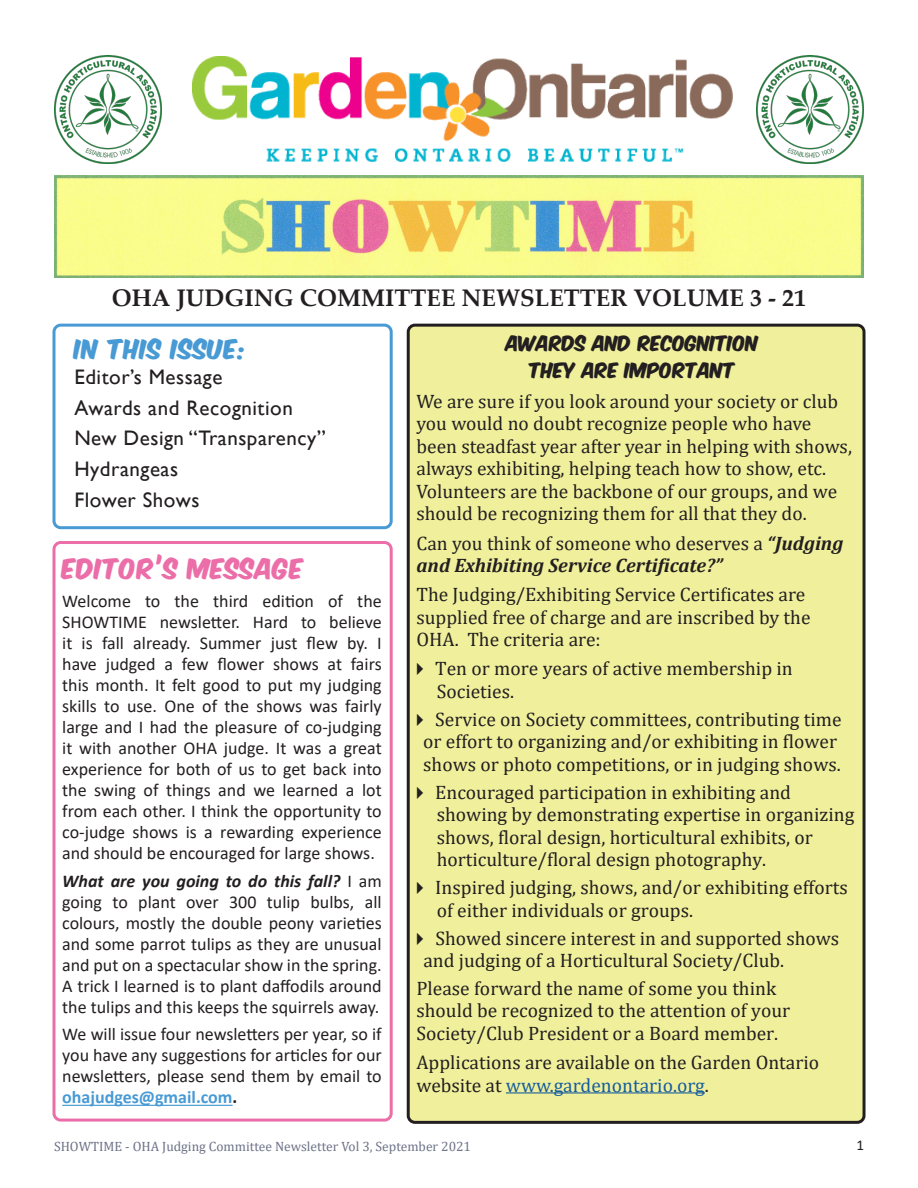
<style>
.page{position:relative;width:918px;height:1188px;background:#fff}
.page>*{position:absolute;margin:0;border:0;box-sizing:border-box;transform-origin:0 0}
.t1{font:700 24px "Palatino Linotype";color:#231f20}
.t2{font:24px "Komika Axis";letter-spacing:.025em;color:#ec6ea9}
.t3{font:23.1px "Komika Axis";letter-spacing:.025em;color:#489ad4}
.t4{font:21px "Gill Sans";letter-spacing:.025em;color:#231f20}
.t5{font:19.5px/22.5px "Cambria";color:#231f20}
.t6{font:italic 700 19.5px/22.5px "Cambria";color:#231f20}
.t7{font:18px/21px "Calibri";color:#231f20;text-align:justify}
.t8{font:18px "Komika Axis";color:#231f20}
.t9{font:15px "Calibri";color:#231f20}
.t10{font:13.5px "Cambria";color:#6d7388}
.s1{font-weight:400;font-style:normal}
.s2{color:#175d9e}
.s3{font-weight:700;font-style:italic}
.s4{font-weight:700;color:#489ad4}
.s5{font-weight:700}
</style>
<div class="page">
<img style="left:192px;top:56px;width:540px;height:105px">
<img style="left:54px;top:55px;width:108px;height:108px">
<img style="left:54px;top:175px;width:810px;height:103px">
<img style="left:756px;top:55px;width:108px;height:108px">
<div style="left:52px;top:324px;width:341px;height:205px;border:3px solid #489ad4;border-radius:7px"></div>
<hr style="left:62px;top:1105px;width:171px;height:1px;background:#489ad4">
<div style="left:52px;top:541px;width:341px;height:581px;border:3px solid #ec6ea9;border-radius:7px"></div>
<div style="left:408px;top:325px;width:456px;height:797px;background:#f0f09c;border-radius:7px"></div>
<hr style="left:506px;top:1092px;width:199px;height:1px;background:#175d9e">
<div style="left:407px;top:324px;width:459px;height:800px;border:3px solid #231f20;border-radius:7px"></div>
<p class="t1" style="left:112px;top:280px;width:696px">OHA JUDGING COMMITTEE NEWSLETTER VOLUME 3 - 21</p>
<p class="t3" style="left:74px;top:338px;width:174px">IN THIS ISSUE:</p>
<p class="t4" style="left:74px;top:365px;width:150px">Editor’s Message</p>
<p class="t4" style="left:74px;top:396px;width:220px">Awards and Recognition</p>
<p class="t4" style="left:74px;top:426px;width:253px">New Design “Transparency”</p>
<p class="t4" style="left:74px;top:457px;width:105px">Hydrangeas</p>
<p class="t4" style="left:74px;top:487px;width:127px">Flower Shows</p>
<p class="t8" style="left:506px;top:334px;width:254px">AWARDS AND RECOGNITION</p>
<p class="t8" style="left:529px;top:362px;width:207px">THEY ARE IMPORTANT</p>
<p class="t5" style="left:416px;top:390px;width:437px">We are sure if you look around your society or club you would no doubt recognize people who have been steadfast year after year in helping with shows, always exhibiting, helping teach how to show, etc.<br>Volunteers are the backbone of our groups, and we should be recognizing them for all that they do.</p>
<p class="t6" style="left:416px;top:531px;width:428px"><span class="s1">Can you think of someone who deserves a</span> “Judging and Exhibiting Service Certificate?”</p>
<p class="t5" style="left:416px;top:583px;width:396px">The Judging/Exhibiting Service Certificates are supplied free of charge and are inscribed by the<br>OHA. The criteria are:</p>
<p class="t5" style="left:435px;top:658px;width:359px">Ten or more years of active membership in<br>Societies.</p>
<p class="t5" style="left:423px;top:708px;width:420px;text-indent:12px">Service on Society committees, contributing time or effort to organizing and/or exhibiting in flower shows or photo competitions, or in judging shows.</p>
<p class="t5" style="left:435px;top:781px;width:421px">Encouraged participation in exhibiting and showing by demonstrating expertise in organizing shows, floral design, horticultural exhibits, or horticulture/floral design photography.</p>
<p class="t5" style="left:435px;top:876px;width:414px">Inspired judging, shows, and/or exhibiting efforts of either individuals or groups.</p>
<p class="t5" style="left:423px;top:927px;width:418px;text-indent:12px">Showed sincere interest in and supported shows and judging of a Horticultural Society/Club.</p>
<p class="t5" style="left:416px;top:977px;width:375px">Please forward the name of some you think should be recognized to the attention of your<br>Society/Club President or a Board member.</p>
<p class="t5" style="left:416px;top:1051px;width:404px">Applications are available on the Garden Ontario website at <span class="s2">www.gardenontario.org</span>.</p>
<p class="t2" style="left:62px;top:557px;width:243px">EDITOR’S MESSAGE</p>
<p class="t7" style="left:62px;top:590px;width:321px">Welcome to the third edition of the SHOWTIME newsletter. Hard to believe it is fall already. Summer just flew by. I have judged a few flower shows at fairs this month. It felt good to put my judging skills to use. One of the shows was fairly large and I had the pleasure of co-judging it with another OHA judge. It was a great experience for both of us to get back into the swing of things and we learned a lot from each other. I think the opportunity to co-judge shows is a rewarding experience and should be encouraged for large shows.</p>
<p class="t7" style="left:62px;top:870px;width:321px"><span class="s3">What are you going to do this fall?</span> I am going to plant over 300 tulip bulbs, all colours, mostly the double peony varieties and some parrot tulips as they are unusual and put on a spectacular show in the spring.<br>A trick I learned is to plant daffodils around the tulips and this keeps the squirrels away.</p>
<p class="t7" style="left:62px;top:1023px;width:321px">We will issue four newsletters per year, so if you have any suggestions for articles for our newsletters, please send them by email to <span class="s4">ohajudges@gmail.com</span><span class="s5">.</span></p>
<p class="t10" style="left:54px;top:1138px;width:419px">SHOWTIME - OHA Judging Committee Newsletter Vol 3, September 2021</p>
<p class="t9" style="left:856px;top:1135px;width:9px">1</p>
</div>
